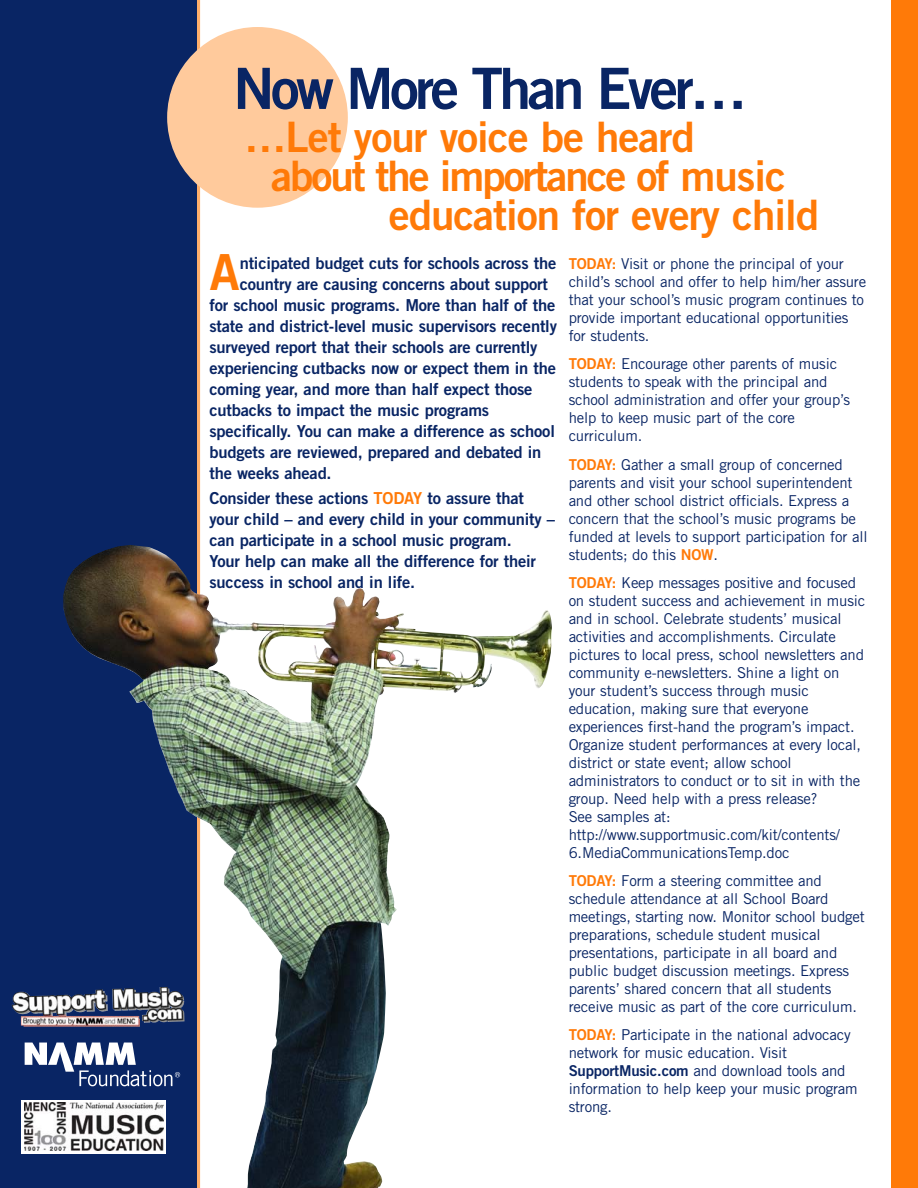
<style>
.page{position:relative;width:918px;height:1188px;background:#fff}
.page>*{position:absolute;margin:0;border:0;box-sizing:border-box;transform-origin:0 0}
.t1{font:57px "Trade Gothic Bold Two";letter-spacing:-.06em;color:#092564}
.t2{font:49.65px "Trade Gothic Bold Two";color:#ff7a08}
.t3{font:42px "Trade Gothic Bold Two";letter-spacing:-.025em;color:#ff7a08}
.t4{font:42px "Trade Gothic Bold Two";letter-spacing:-.05em;color:#ff7a08}
.t5{font:16.5px/21px "Trade Gothic Bold Two";letter-spacing:-.01em;color:#092564}
.t6{font:15px/18px "Trade Gothic";letter-spacing:-.01em;color:#092564}
.s1{color:#ff7a08}
.s2{font-family:"Trade Gothic Bold Two";color:#ff7a08}
.s3{font-family:"Trade Gothic Bold Two"}
</style>
<div class="page">
<svg style="left:196px;top:0;width:4px;height:545px;background:#c18c69"></svg>
<div style="left:0;top:0;width:196px;height:1188px;background:#092564"></div>
<div style="left:167px;top:27px;width:181px;height:181px;background:#ffca9c;border-radius:50%"></div>
<div style="left:891px;top:0;width:27px;height:1188px;background:#ff7a08"></div>
<img style="left:63px;top:545px;width:489px;height:643px">
<img style="left:25px;top:1043px;width:22px;height:22px">
<img style="left:168px;top:987px;width:16px;height:28px">
<div style="left:21px;top:1100px;width:145px;height:54px;background:#fff"></div>
<img style="left:25px;top:1102px;width:139px;height:49px">
<h1 class="t1" style="left:233px;top:68px;width:515px">Now More Than Ever…</h1>
<h3 class="t3" style="left:244px;top:121px;width:452px">…Let your voice be heard</h3>
<h3 class="t4" style="left:271px;top:160px;width:516px">about the importance of music</h3>
<h3 class="t3" style="left:389px;top:199px;width:432px">education for every child</h3>
<h2 class="t2" style="left:210px;top:255px;width:32px">A</h2>
<p class="t5" style="left:240px;top:255px;width:318px">nticipated budget cuts for schools across the</p>
<p class="t5" style="left:240px;top:276px;width:310px">country are causing concerns about support</p>
<p class="t5" style="left:210px;top:297px;width:347px">for school music programs. More than half of the</p>
<p class="t5" style="left:210px;top:318px;width:349px">state and district-level music supervisors recently</p>
<p class="t5" style="left:210px;top:339px;width:329px">surveyed report that their schools are currently</p>
<p class="t5" style="left:210px;top:360px;width:348px">experiencing cutbacks now or expect them in the</p>
<p class="t5" style="left:210px;top:381px;width:324px">coming year, and more than half expect those</p>
<p class="t5" style="left:210px;top:402px;width:281px">cutbacks to impact the music programs</p>
<p class="t5" style="left:210px;top:423px;width:347px">specifically. You can make a difference as school</p>
<p class="t5" style="left:210px;top:444px;width:333px">budgets are reviewed, prepared and debated in</p>
<p class="t5" style="left:210px;top:465px;width:124px">the weeks ahead.</p>
<p class="t5" style="left:210px;top:489px;width:347px">Consider these actions <span class="s1">TODAY</span> to assure that your child – and every child in your community – can participate in a school music program.<br>Your help can make all the difference for their success in school and in life.</p>
<p class="t6" style="left:569px;top:256px;width:299px"><span class="s2">TODAY:</span> Visit or phone the principal of your child’s school and offer to help him/her assure that your school’s music program continues to provide important educational opportunities for students.</p>
<p class="t6" style="left:569px;top:357px;width:283px"><span class="s2">TODAY:</span> Encourage other parents of music students to speak with the principal and school administration and offer your group’s help to keep music part of the core curriculum.</p>
<p class="t6" style="left:569px;top:457px;width:300px"><span class="s2">TODAY:</span> Gather a small group of concerned parents and visit your school superintendent and other school district officials. Express a concern that the school’s music programs be funded at levels to support participation for all students; do this <span class="s2">NOW</span>.</p>
<p class="t6" style="left:569px;top:575px;width:298px"><span class="s2">TODAY:</span> Keep messages positive and focused on student success and achievement in music and in school. Celebrate students’ musical activities and accomplishments. Circulate pictures to local press, school newsletters and community e-newsletters. Shine a light on your student’s success through music education, making sure that everyone experiences first-hand the program’s impact.<br>Organize student performances at every local, district or state event; allow school administrators to conduct or to sit in with the group. Need help with a press release?<br>See samples at: http://www.supportmusic.com/kit/contents/ 6.MediaCommunicationsTemp.doc</p>
<p class="t6" style="left:569px;top:873px;width:298px"><span class="s2">TODAY:</span> Form a steering committee and schedule attendance at all School Board meetings, starting now. Monitor school budget preparations, schedule student musical presentations, participate in all board and public budget discussion meetings. Express parents’ shared concern that all students receive music as part of the core curriculum.</p>
<p class="t6" style="left:569px;top:1027px;width:291px"><span class="s2">TODAY:</span> Participate in the national advocacy network for music education. Visit <span class="s3">SupportMusic.com</span> and download tools and information to help keep your music program strong.</p>
</div>
